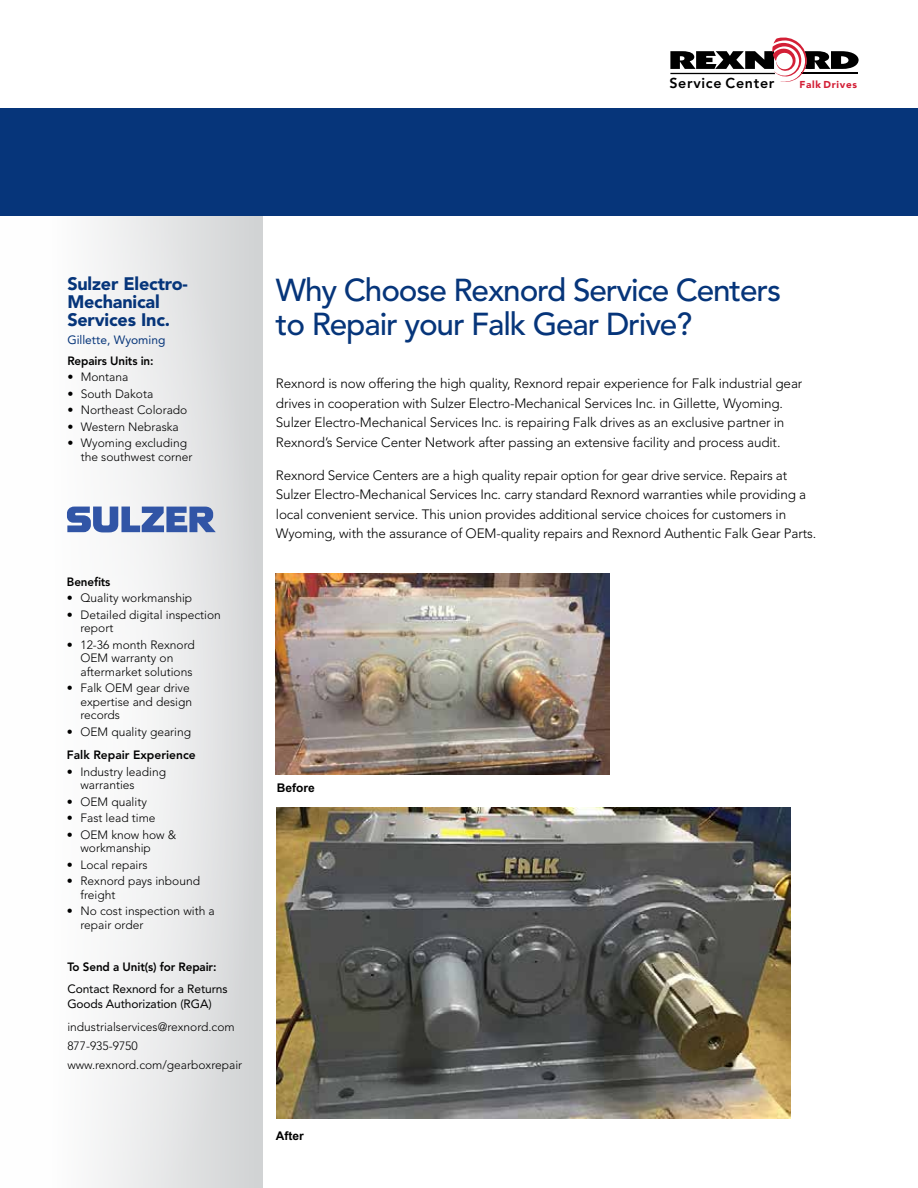
<style>
.page{position:relative;width:918px;height:1188px;background:#fff}
.page>*{position:absolute;margin:0;border:0;box-sizing:border-box;transform-origin:0 0}
.t1{font:500 31.5px/34.5px "Avenir LT Std";letter-spacing:-.035em;color:#06357a}
.t2{font:900 18px/18px "Avenir LT Std";letter-spacing:-.01em;color:#06357a}
.t3{font:800 14.25px "Avenir LT Std";letter-spacing:.05em;color:#000}
.t4{font:300 13.5px/19.5px "Avenir LT Std";letter-spacing:-.01em;color:#000}
.t5{font:300 12px/13.5px "Avenir LT Std";color:#000}
.t6{font:800 12px "Avenir LT Std";letter-spacing:-.01em;color:#000}
.t7{font:12px/15px "Avenir LT Std";letter-spacing:-.01em;color:#000}
.t8{font:12px "Avenir LT Std";color:#06357a}
.t9{font:700 12px "Arial MT Std";color:#000}
.t10{font:900 10.05px "Avenir LT Std";letter-spacing:.07em;color:#d31f36}
</style>
<div class="page">
<div style="left:0;top:216px;width:263px;height:972px;background:linear-gradient(to right,#fff,#d7d8da)"></div>
<div style="left:0;top:108px;width:918px;height:108px;background:#06357a"></div>
<img style="left:276px;top:573px;width:334px;height:202px">
<img style="left:276px;top:808px;width:515px;height:310px">
<svg style="left:670px;top:37px;width:189px;height:45px"></svg>
<svg style="left:67px;top:507px;width:149px;height:25px"></svg>
<p class="t3" style="left:669px;top:75px;width:107px">Service Center</p>
<p class="t10" style="left:800px;top:78px;width:59px">Falk Drives</p>
<h2 class="t2" style="left:67px;top:275px;width:122px">Sulzer Electro-<br>Mechanical<br>Services Inc.</h2>
<p class="t8" style="left:67px;top:333px;width:100px">Gillette, Wyoming</p>
<p class="t6" style="left:67px;top:353px;width:88px">Repairs Units in:</p>
<p class="t5" style="left:67px;top:370px;width:63px">• Montana</p>
<p class="t5" style="left:67px;top:387px;width:88px">• South Dakota</p>
<p class="t5" style="left:67px;top:403px;width:122px">• Northeast Colorado</p>
<p class="t5" style="left:67px;top:420px;width:113px">• Western Nebraska</p>
<p class="t5" style="left:81px;top:436px;width:113px;text-indent:-14px">• Wyoming excluding the southwest corner</p>
<p class="t6" style="left:67px;top:575px;width:45px">Benefits</p>
<p class="t5" style="left:67px;top:591px;width:127px">• Quality workmanship</p>
<p class="t5" style="left:80px;top:608px;width:142px;text-indent:-14px">• Detailed digital inspection report</p>
<p class="t5" style="left:80px;top:638px;width:116px;text-indent:-14px">• 12-36 month Rexnord<br>OEM warranty on aftermarket solutions</p>
<p class="t5" style="left:80px;top:681px;width:113px;text-indent:-14px">• Falk OEM gear drive expertise and design records</p>
<p class="t5" style="left:67px;top:725px;width:126px">• OEM quality gearing</p>
<p class="t6" style="left:67px;top:748px;width:130px">Falk Repair Experience</p>
<p class="t5" style="left:80px;top:765px;width:87px;text-indent:-14px">• Industry leading warranties</p>
<p class="t5" style="left:67px;top:795px;width:81px">• OEM quality</p>
<p class="t5" style="left:67px;top:811px;width:90px">• Fast lead time</p>
<p class="t5" style="left:80px;top:828px;width:97px;text-indent:-14px">• OEM know how &amp; workmanship</p>
<p class="t5" style="left:67px;top:858px;width:82px">• Local repairs</p>
<p class="t5" style="left:80px;top:874px;width:121px;text-indent:-14px">• Rexnord pays inbound freight</p>
<p class="t5" style="left:80px;top:904px;width:136px;text-indent:-14px">• No cost inspection with a repair order</p>
<p class="t6" style="left:67px;top:960px;width:151px">To Send a Unit(s) for Repair:</p>
<p class="t7" style="left:67px;top:981px;width:162px">Contact Rexnord for a Returns<br>Goods Authorization (RGA)</p>
<p class="t5" style="left:67px;top:1018px;width:176px;line-height:18.9px">industrialservices@rexnord.com<br>877-935-9750 www.rexnord.com/gearboxrepair</p>
<h1 class="t1" style="left:276px;top:273px;width:507px">Why Choose Rexnord Service Centers to Repair your Falk Gear Drive?</h1>
<p class="t4" style="left:276px;top:374px;width:528px">Rexnord is now offering the high quality, Rexnord repair experience for Falk industrial gear drives in cooperation with Sulzer Electro-Mechanical Services Inc. in Gillette, Wyoming.<br>Sulzer Electro-Mechanical Services Inc. is repairing Falk drives as an exclusive partner in Rexnord’s Service Center Network after passing an extensive facility and process audit.</p>
<p class="t4" style="left:276px;top:465px;width:542px">Rexnord Service Centers are a high quality repair option for gear drive service. Repairs at Sulzer Electro-Mechanical Services Inc. carry standard Rexnord warranties while providing a local convenient service. This union provides additional service choices for customers in Wyoming, with the assurance of OEM-quality repairs and Rexnord Authentic Falk Gear Parts.</p>
<p class="t9" style="left:277px;top:781px;width:40px">Before</p>
<p class="t9" style="left:276px;top:1129px;width:29px">After</p>
</div>
